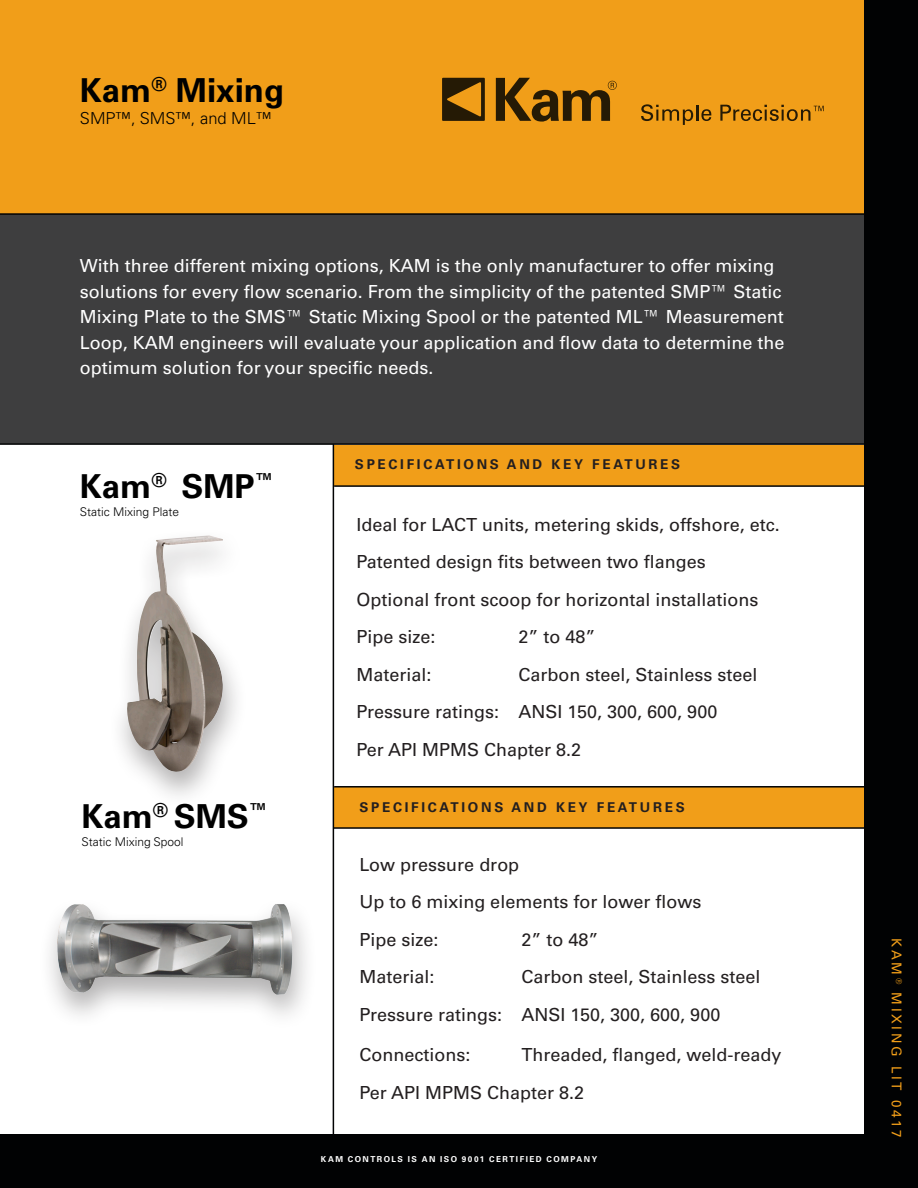
<style>
.page{position:relative;width:918px;height:1188px;background:#fff}
.page>*{position:absolute;margin:0;border:0;box-sizing:border-box;transform-origin:0 0}
.t1{font:700 33px "Univers LT Pro 65";color:#000}
.t2{font:18px "Univers LT Pro 55 Roman";color:#231f20}
.t3{font:18px/25.5px "Univers LT Pro 55 Roman";color:#fff}
.t4{font:300 16.5px "Univers LT Pro 45";color:#000}
.t5{font:700 13.5px "Univers LT Pro 65";letter-spacing:.2em;color:#231f20}
.t6{font:13.5px "Univers LT Pro 55 Roman";letter-spacing:.2em;color:#f19e19}
.t7{font:300 12px "Univers LT Pro 45";color:#000}
.t8{font:700 8.1px "Univers LT Pro 65";letter-spacing:.18em;color:#fff}
</style>
<div class="page">
<div style="left:0;top:214px;width:918px;height:230px;background:#3e3e3f"></div>
<div style="left:0;top:0;width:881px;height:214px;background:#f19e19"></div>
<div style="left:0;top:1134px;width:918px;height:54px;background:#010203"></div>
<hr style="left:0;top:213px;width:916px;height:2px;background:#010203">
<hr style="left:0;top:443px;width:918px;height:2px;background:#010203">
<div style="left:108px;top:528px;width:140px;height:280px;background:#231f20;opacity:.35"></div>
<img style="left:127px;top:535px;width:96px;height:238px">
<img style="left:52px;top:904px;width:255px;height:112px">
<div style="left:334px;top:445px;width:538px;height:40px;background:#f19e19"></div>
<div style="left:334px;top:788px;width:538px;height:40px;background:#f19e19"></div>
<hr style="left:333px;top:444px;width:1px;height:690px;background:#010203">
<hr style="left:334px;top:485px;width:584px;height:2px;background:#010203">
<hr style="left:334px;top:786px;width:584px;height:2px;background:#010203">
<hr style="left:333px;top:827px;width:585px;height:2px;background:#010203">
<svg style="left:442px;top:78px;width:43px;height:43px"></svg>
<svg style="left:496px;top:78px;width:121px;height:44px"></svg>
<svg style="left:641px;top:104px;width:70px;height:21px"></svg>
<svg style="left:720px;top:105px;width:104px;height:16px"></svg>
<div style="left:864px;top:0;width:54px;height:1176px;background:#010203"></div>
<p class="t1" style="left:80px;top:70px;width:206px">Kam<sup>®</sup> Mixing</p>
<p class="t4" style="left:80px;top:108px;width:193px">SMP™, SMS™, and ML™</p>
<p class="t3" style="left:80px;top:253px;width:706px">With three different mixing options, KAM is the only manufacturer to offer mixing solutions for every flow scenario. From the simplicity of the patented SMP™ Static Mixing Plate to the SMS™ Static Mixing Spool or the patented ML™ Measurement Loop, KAM engineers will evaluate your application and flow data to determine the optimum solution for your specific needs.</p>
<p class="t1" style="left:80px;top:467px;width:195px">Kam<sup>®</sup> SMP<sup>™</sup></p>
<p class="t7" style="left:80px;top:504px;width:101px">Static Mixing Plate</p>
<p class="t1" style="left:81px;top:797px;width:188px">Kam<sup>®</sup> SMS<sup>™</sup></p>
<p class="t7" style="left:81px;top:834px;width:104px">Static Mixing Spool</p>
<p class="t5" style="left:355px;top:457px;width:327px">SPECIFICATIONS AND KEY FEATURES</p>
<p class="t2" style="left:356px;top:513px;width:425px">Ideal for LACT units, metering skids, offshore, etc.</p>
<p class="t2" style="left:356px;top:551px;width:351px">Patented design fits between two flanges</p>
<p class="t2" style="left:356px;top:588px;width:404px">Optional front scoop for horizontal installations</p>
<p class="t2" style="left:356px;top:626px;width:80px">Pipe size:</p>
<p class="t2" style="left:518px;top:626px;width:79px">2” to 48”</p>
<p class="t2" style="left:356px;top:663px;width:77px">Material:</p>
<p class="t2" style="left:518px;top:663px;width:241px">Carbon steel, Stainless steel</p>
<p class="t2" style="left:356px;top:701px;width:362px">Pressure ratings: ANSI 150, 300, 600, 900</p>
<p class="t2" style="left:356px;top:738px;width:226px">Per API MPMS Chapter 8.2</p>
<p class="t5" style="left:359px;top:799px;width:327px">SPECIFICATIONS AND KEY FEATURES</p>
<p class="t2" style="left:359px;top:854px;width:161px">Low pressure drop</p>
<p class="t2" style="left:359px;top:891px;width:343px">Up to 6 mixing elements for lower flows</p>
<p class="t2" style="left:359px;top:929px;width:80px">Pipe size:</p>
<p class="t2" style="left:521px;top:929px;width:79px">2” to 48”</p>
<p class="t2" style="left:359px;top:966px;width:77px">Material:</p>
<p class="t2" style="left:521px;top:966px;width:241px">Carbon steel, Stainless steel</p>
<p class="t2" style="left:359px;top:1004px;width:362px">Pressure ratings: ANSI 150, 300, 600, 900</p>
<p class="t2" style="left:359px;top:1044px;width:113px">Connections:</p>
<p class="t2" style="left:521px;top:1044px;width:262px">Threaded, flanged, weld-ready</p>
<p class="t2" style="left:359px;top:1082px;width:226px">Per API MPMS Chapter 8.2</p>
<p class="t8" style="left:321px;top:1154px;width:278px">KAM CONTROLS IS AN ISO 9001 CERTIFIED COMPANY</p>
<p class="t6" style="left:905px;top:938px;width:201px;rotate:90deg">KAM <sup>®</sup> MIXING LIT 0417</p>
</div>
